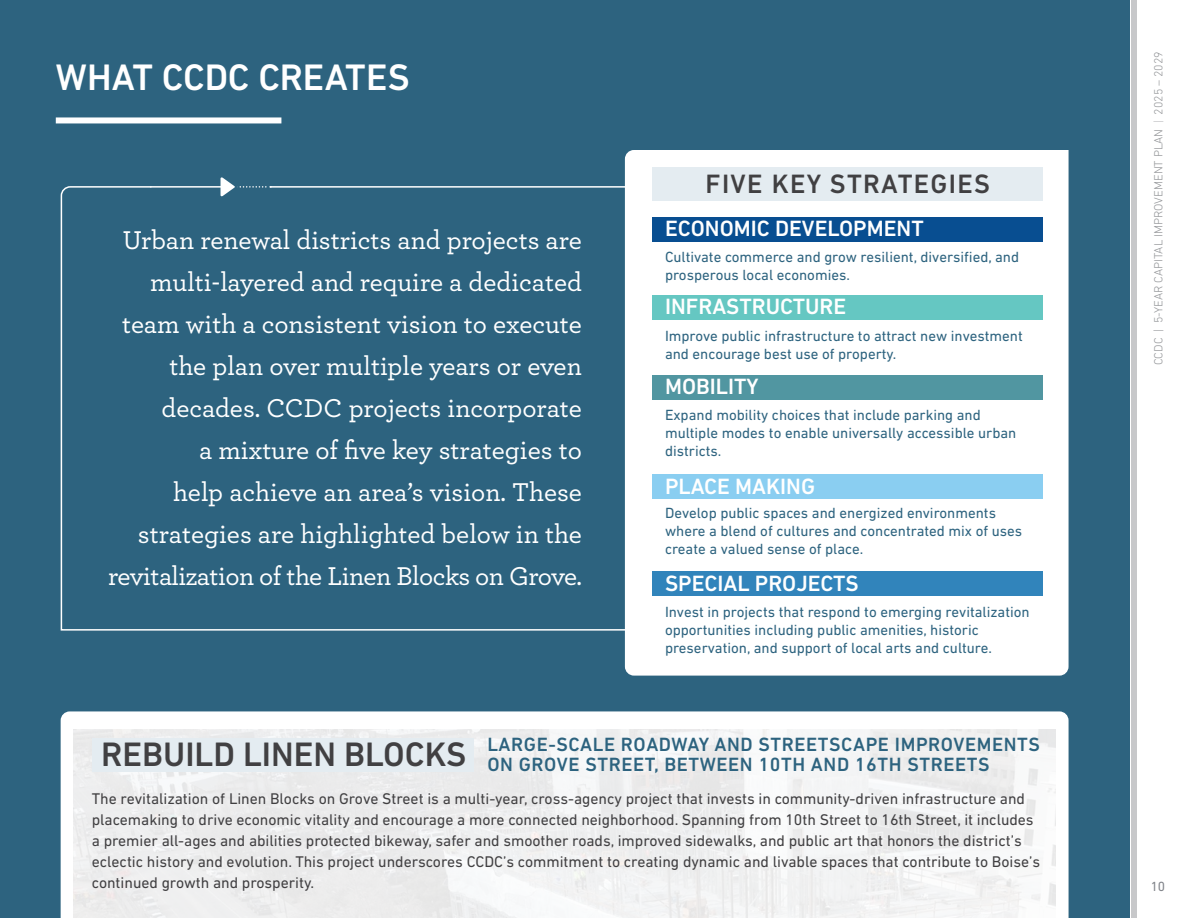
<style>
.page{position:relative;width:1188px;height:918px;background:#fff}
.page>*{position:absolute;margin:0;border:0;box-sizing:border-box;transform-origin:0 0}
.t1{font:500 37.5px "DIN Next LT Pro";letter-spacing:-.005em;color:#fff}
.t2{font:500 27px/42px "Archer";color:#fff;text-align:right}
.t3{font:500 27px "DIN Next LT Pro";letter-spacing:.05em;color:#414042}
.t4{font:500 22.5px "DIN Next LT Pro";color:#fff}
.t5{font:500 19.5px/19.5px "DIN Next LT Pro";letter-spacing:.03em;color:#2d637f}
.t6{font:15.75px/21px "DIN Next LT Pro";color:#414042}
.t7{font:15px/18px "DIN Next LT Pro";color:#2d637f}
.t8{font:13.5px "DIN Next LT Pro";color:#81848a}
.t9{font:300 12px "DIN Next LT Pro";color:#939598}
.s1{font-weight:200}
</style>
<div class="page">
<div style="left:1131px;top:0;width:6px;height:918px;background:#c7c8ca"></div>
<div style="left:0;top:0;width:1130px;height:918px;background:#2d637f"></div>
<svg style="left:61px;top:711px;width:1008px;height:207px;background:#eef2f4"></svg>
<div style="left:625px;top:150px;width:444px;height:526px;background:#fff"></div>
<div style="left:652px;top:217px;width:391px;height:25px;background:#084e91"></div>
<div style="left:652px;top:167px;width:391px;height:33px;background:#e4ecf1"></div>
<div style="left:652px;top:295px;width:391px;height:25px;background:#65c7c2"></div>
<div style="left:652px;top:375px;width:391px;height:25px;background:#5196a1"></div>
<div style="left:652px;top:474px;width:391px;height:25px;background:#8acef1"></div>
<div style="left:652px;top:571px;width:391px;height:25px;background:#3184bb"></div>
<svg style="left:60px;top:185px;width:591px;height:446px"></svg>
<div style="left:56px;top:117px;width:225px;height:6px;background:#fff"></div>
<svg style="left:215px;top:177px;width:56px;height:25px"></svg>
<hr style="left:150px;top:186px;width:81px;height:2px;background:#fff">
<div style="left:67px;top:716px;width:997px;height:202px;background:linear-gradient(to bottom,#f3f3f4,#efefef)"></div>
<div style="left:92px;top:738px;width:382px;height:33px;background:#e4ecf1"></div>
<h1 class="t1" style="left:56px;top:55px;width:355px">WHAT CCDC CREATES</h1>
<p class="t2" style="left:108px;top:218px;width:475px">Urban renewal districts and projects are multi-layered and require a dedicated team with a consistent vision to execute the plan over multiple years or even decades. CCDC projects incorporate<br>a mixture of five key strategies to<br>help achieve an area’s vision. These strategies are highlighted below in the revitalization of the Linen Blocks on Grove.</p>
<h2 class="t3" style="left:706px;top:169px;width:286px">FIVE KEY STRATEGIES</h2>
<h3 class="t4" style="left:665px;top:215px;width:260px">ECONOMIC DEVELOPMENT</h3>
<p class="t7" style="left:665px;top:248px;width:356px">Cultivate commerce and grow resilient, diversified, and prosperous local economies.</p>
<h3 class="t4" style="left:665px;top:294px;width:183px">INFRASTRUCTURE</h3>
<p class="t7" style="left:665px;top:326px;width:359px">Improve public infrastructure to attract new investment and encourage best use of property.</p>
<h3 class="t4" style="left:665px;top:373px;width:95px">MOBILITY</h3>
<p class="t7" style="left:665px;top:406px;width:353px">Expand mobility choices that include parking and multiple modes to enable universally accessible urban districts.</p>
<h3 class="t4" style="left:665px;top:473px;width:152px">PLACE MAKING</h3>
<p class="t7" style="left:665px;top:504px;width:359px">Develop public spaces and energized environments where a blend of cultures and concentrated mix of uses create a valued sense of place.</p>
<h3 class="t4" style="left:665px;top:570px;width:195px">SPECIAL PROJECTS</h3>
<p class="t7" style="left:665px;top:602px;width:366px">Invest in projects that respond to emerging revitalization opportunities including public amenities, historic preservation, and support of local arts and culture.</p>
<p class="t5" style="left:101px;top:735px;width:940px;text-indent:386px">LARGE-SCALE ROADWAY AND STREETSCAPE IMPROVEMENTS<br><sup>REBUILD</sup> <sup>LINEN</sup> <sup>BLOCKS</sup> ON GROVE STREET, BETWEEN 10TH AND 16TH STREETS</p>
<p class="t6" style="left:92px;top:788px;width:950px">The revitalization of Linen Blocks on Grove Street is a multi-year, cross-agency project that invests in community-driven infrastructure and placemaking to drive economic vitality and encourage a more connected neighborhood. Spanning from 10th Street to 16th Street, it includes a premier all-ages and abilities protected bikeway, safer and smoother roads, improved sidewalks, and public art that honors the district’s eclectic history and evolution. This project underscores CCDC’s commitment to creating dynamic and livable spaces that contribute to Boise’s continued growth and prosperity.</p>
<p class="t9" style="left:1152px;top:365px;width:315px;rotate:-90deg">CCDC | 5-YEAR CAPITAL IMPROVEMENT PLAN <span class="s1">|</span> 2025 – 2029</p>
<p class="t8" style="left:1151px;top:878px;width:16px">10</p>
</div>
